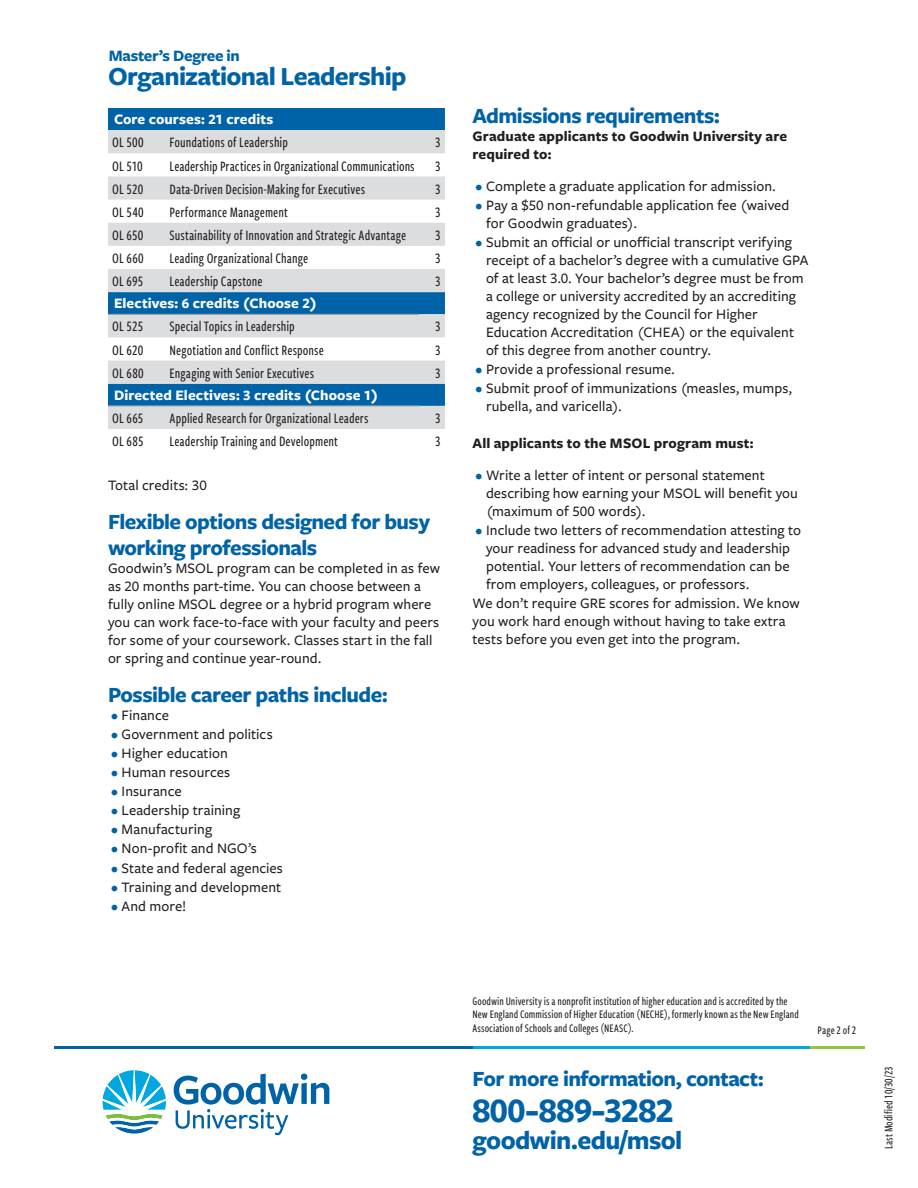
<style>
.page{position:relative;width:918px;height:1188px;background:#fff}
.page>*{position:absolute;margin:0;border:0;box-sizing:border-box;transform-origin:0 0}
.t1{font:700 36px "Freight Sans Pro";letter-spacing:-.015em;color:#0163a7}
.t2{font:700 27px "Freight Sans Pro";letter-spacing:-.025em;color:#0163a7}
.t3{font:700 22.5px/25.5px "Freight Sans Pro";letter-spacing:-.025em;color:#0163a7}
.t4{font:700 16.5px "Freight Sans Pro";letter-spacing:-.02em;color:#0163a7}
.t5{font:500 15px/18px "Freight Sans Pro";letter-spacing:.005em;color:#231f20}
.t6{font:500 15px "Freight Sans Cmp Pro";letter-spacing:.005em;color:#231f20}
.t7{font:700 15px/18px "Freight Sans Pro";letter-spacing:.005em;color:#231f20}
.t8{font:700 15px "Freight Sans Pro";letter-spacing:.005em;color:#fff}
.t9{font:500 12px/13.5px "Freight Sans Cmp Pro";letter-spacing:.005em;color:#231f20}
.s1{color:#0163a7}
</style>
<div class="page">
<hr style="left:472px;top:1046px;width:338px;height:3px;background:#00a7e0">
<hr style="left:54px;top:1046px;width:418px;height:3px;background:#0163a7">
<hr style="left:810px;top:1046px;width:55px;height:3px;background:#93c83d">
<svg style="left:174px;top:1074px;width:155px;height:61px"></svg>
<svg style="left:103px;top:1070px;width:63px;height:64px"></svg>
<div style="left:108px;top:108px;width:337px;height:22px;background:#0163a7"></div>
<svg style="left:108px;top:130px;width:337px;height:299px;fill:#dcdddf"></svg>
<hr style="left:108px;top:406px;width:57px;height:1px;background:#939598">
<hr style="left:165px;top:406px;width:254px;height:1px;background:#939598">
<hr style="left:108px;top:314px;width:57px;height:1px;background:#939598">
<hr style="left:165px;top:314px;width:254px;height:1px;background:#939598">
<p class="t4" style="left:109px;top:44px;width:133px">Master’s Degree in</p>
<h2 class="t2" style="left:108px;top:57px;width:300px">Organizational Leadership</h2>
<p class="t8" style="left:114px;top:109px;width:161px">Core courses: 21 credits</p>
<p class="t6" style="left:112px;top:132px;width:33px">OL 500</p>
<p class="t6" style="left:170px;top:132px;width:120px">Foundations of Leadership</p>
<p class="t6" style="left:435px;top:132px;width:7px">3</p>
<p class="t6" style="left:112px;top:156px;width:32px">OL 510</p>
<p class="t6" style="left:170px;top:156px;width:247px">Leadership Practices in Organizational Communications</p>
<p class="t6" style="left:435px;top:156px;width:7px">3</p>
<p class="t6" style="left:112px;top:179px;width:33px">OL 520</p>
<p class="t6" style="left:170px;top:179px;width:197px">Data-Driven Decision-Making for Executives</p>
<p class="t6" style="left:435px;top:179px;width:7px">3</p>
<p class="t6" style="left:112px;top:202px;width:33px">OL 540</p>
<p class="t6" style="left:170px;top:202px;width:120px">Performance Management</p>
<p class="t6" style="left:435px;top:202px;width:7px">3</p>
<p class="t6" style="left:112px;top:225px;width:33px">OL 650</p>
<p class="t6" style="left:170px;top:225px;width:238px">Sustainability of Innovation and Strategic Advantage</p>
<p class="t6" style="left:435px;top:225px;width:7px">3</p>
<p class="t6" style="left:112px;top:248px;width:33px">OL 660</p>
<p class="t6" style="left:170px;top:248px;width:140px">Leading Organizational Change</p>
<p class="t6" style="left:435px;top:248px;width:7px">3</p>
<p class="t6" style="left:112px;top:271px;width:33px">OL 695</p>
<p class="t6" style="left:170px;top:271px;width:95px">Leadership Capstone</p>
<p class="t6" style="left:435px;top:271px;width:7px">3</p>
<p class="t8" style="left:114px;top:293px;width:204px">Electives: 6 credits (Choose 2)</p>
<p class="t6" style="left:112px;top:317px;width:32px">OL 525</p>
<p class="t6" style="left:170px;top:317px;width:127px">Special Topics in Leadership</p>
<p class="t6" style="left:435px;top:317px;width:7px">3</p>
<p class="t6" style="left:112px;top:340px;width:33px">OL 620</p>
<p class="t6" style="left:170px;top:340px;width:156px">Negotiation and Conflict Response</p>
<p class="t6" style="left:435px;top:340px;width:7px">3</p>
<p class="t6" style="left:112px;top:363px;width:33px">OL 680</p>
<p class="t6" style="left:170px;top:363px;width:146px">Engaging with Senior Executives</p>
<p class="t6" style="left:435px;top:363px;width:7px">3</p>
<p class="t8" style="left:114px;top:385px;width:266px">Directed Electives: 3 credits (Choose 1)</p>
<p class="t6" style="left:112px;top:408px;width:33px">OL 665</p>
<p class="t6" style="left:170px;top:408px;width:201px">Applied Research for Organizational Leaders</p>
<p class="t6" style="left:435px;top:408px;width:7px">3</p>
<p class="t6" style="left:112px;top:431px;width:33px">OL 685</p>
<p class="t6" style="left:170px;top:431px;width:170px">Leadership Training and Development</p>
<p class="t6" style="left:435px;top:431px;width:7px">3</p>
<p class="t5" style="left:108px;top:476px;width:100px">Total credits: 30</p>
<h3 class="t3" style="left:108px;top:508px;width:324px">Flexible options designed for busy working professionals</h3>
<p class="t5" style="left:108px;top:558px;width:334px">Goodwin’s MSOL program can be completed in as few as 20 months part-time. You can choose between a fully online MSOL degree or a hybrid program where you can work face-to-face with your faculty and peers for some of your coursework. Classes start in the fall or spring and continue year-round.</p>
<h3 class="t3" style="left:108px;top:681px;width:281px">Possible career paths include:</h3>
<p class="t5" style="left:111px;top:705px;width:60px"><span class="s1">•</span> Finance</p>
<p class="t5" style="left:111px;top:725px;width:163px"><span class="s1">•</span> Government and politics</p>
<p class="t5" style="left:111px;top:744px;width:119px"><span class="s1">•</span> Higher education</p>
<p class="t5" style="left:111px;top:763px;width:121px"><span class="s1">•</span> Human resources</p>
<p class="t5" style="left:111px;top:782px;width:72px"><span class="s1">•</span> Insurance</p>
<p class="t5" style="left:111px;top:801px;width:131px"><span class="s1">•</span> Leadership training</p>
<p class="t5" style="left:111px;top:820px;width:103px"><span class="s1">•</span> Manufacturing</p>
<p class="t5" style="left:111px;top:839px;width:148px"><span class="s1">•</span> Non-profit and NGO’s</p>
<p class="t5" style="left:111px;top:858px;width:174px"><span class="s1">•</span> State and federal agencies</p>
<p class="t5" style="left:111px;top:877px;width:172px"><span class="s1">•</span> Training and development</p>
<p class="t5" style="left:111px;top:896px;width:77px"><span class="s1">•</span> And more!</p>
<h3 class="t3" style="left:472px;top:102px;width:249px">Admissions requirements:</h3>
<p class="t7" style="left:472px;top:127px;width:316px">Graduate applicants to Goodwin University are required to:</p>
<p class="t5" style="left:475px;top:176px;width:302px"><span class="s1">•</span> Complete a graduate application for admission.</p>
<p class="t5" style="left:486px;top:195px;width:305px;text-indent:-11px"><span class="s1">•</span> Pay a $50 non-refundable application fee (waived for Goodwin graduates).</p>
<p class="t5" style="left:486px;top:233px;width:324px;text-indent:-11px"><span class="s1">•</span> Submit an official or unofficial transcript verifying receipt of a bachelor’s degree with a cumulative GPA of at least 3.0. Your bachelor’s degree must be from a college or university accredited by an accrediting agency recognized by the Council for Higher Education Accreditation (CHEA) or the equivalent of this degree from another country.</p>
<p class="t5" style="left:475px;top:360px;width:201px"><span class="s1">•</span> Provide a professional resume.</p>
<p class="t5" style="left:486px;top:379px;width:308px;text-indent:-11px"><span class="s1">•</span> Submit proof of immunizations (measles, mumps, rubella, and varicella).</p>
<p class="t7" style="left:472px;top:434px;width:282px">All applicants to the MSOL program must:</p>
<p class="t5" style="left:486px;top:465px;width:314px;text-indent:-11px"><span class="s1">•</span> Write a letter of intent or personal statement describing how earning your MSOL will benefit you (maximum of 500 words).</p>
<p class="t5" style="left:475px;top:520px;width:327px"><span class="s1">•</span> Include two letters of recommendation attesting to</p>
<p class="t5" style="left:486px;top:538px;width:306px">your readiness for advanced study and leadership</p>
<p class="t5" style="left:486px;top:556px;width:305px">potential. Your letters of recommendation can be</p>
<p class="t5" style="left:486px;top:574px;width:265px">from employers, colleagues, or professors.</p>
<p class="t5" style="left:472px;top:593px;width:329px">We don’t require GRE scores for admission. We know</p>
<p class="t5" style="left:472px;top:611px;width:315px">you work hard enough without having to take extra</p>
<p class="t5" style="left:472px;top:629px;width:269px">tests before you even get into the program.</p>
<p class="t9" style="left:472px;top:994px;width:328px">Goodwin University is a nonprofit institution of higher education and is accredited by the<br>New England Commission of Higher Education (NECHE), formerly known as the New England<br>Association of Schools and Colleges (NEASC).</p>
<h3 class="t3" style="left:472px;top:1065px;width:293px">For more information, contact:</h3>
<h1 class="t1" style="left:472px;top:1085px;width:203px">800-889-3282</h1>
<h2 class="t2" style="left:472px;top:1121px;width:211px">goodwin.edu/msol</h2>
<p class="t9" style="left:818px;top:1023px;width:40px">Page 2 of 2</p>
<p class="t9" style="left:881px;top:1149px;width:84px;rotate:-90deg">Last Modified 10/30/23</p>
</div>
